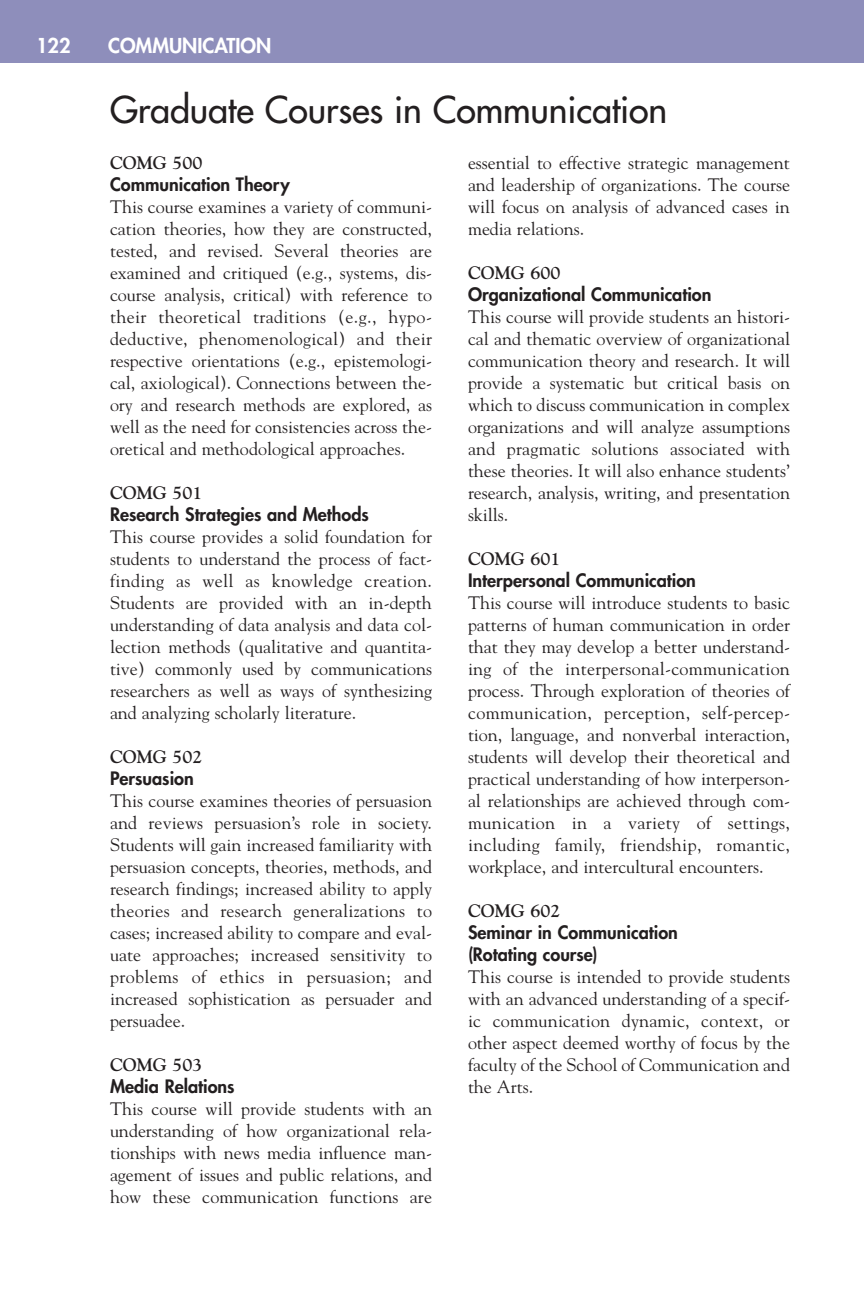
<style>
.page{position:relative;width:864px;height:1296px;background:#fff}
.page>*{position:absolute;margin:0;border:0;box-sizing:border-box;transform-origin:0 0}
.t1{font:36px "Futura";letter-spacing:-.005em;color:#231f20}
.t2{font:800 20px "Futura";color:#fff}
.t3{font:18px/22px "Goudy";color:#231f20;text-align:justify}
.t4{font:800 18px/22px "Futura";color:#231f20}
.t5{font:700 18px "Goudy";color:#231f20}
</style>
<div class="page">
<div style="left:0;top:0;width:864px;height:63px;background:#8e8ebb"></div>
<p class="t2" style="left:36px;top:36px;width:36px">122</p>
<p class="t2" style="left:108px;top:36px;width:165px">COMMUNICATION</p>
<h1 class="t1" style="left:110px;top:92px;width:559px">Graduate Courses in Communication</h1>
<p class="t5" style="left:110px;top:156px;width:94px">COMG 500</p>
<p class="t4" style="left:110px;top:175px;width:181px">Communication Theory</p>
<p class="t3" style="left:110px;top:198px;width:324px">This course examines a variety of communi&shy;cation theories, how they are constructed, tested, and revised. Several theories are examined and critiqued (e.g., systems, dis&shy;course analysis, critical) with reference to their theoretical traditions (e.g., hypo&shy;deductive, phenomenological) and their respective orientations (e.g., epistemologi&shy;cal, axiological). Connections between the&shy;ory and research methods are explored, as well as the need for consistencies across the&shy;oretical and methodological approaches.</p>
<p class="t5" style="left:110px;top:486px;width:94px">COMG 501</p>
<p class="t4" style="left:110px;top:505px;width:261px">Research Strategies and Methods</p>
<p class="t3" style="left:110px;top:528px;width:324px">This course provides a solid foundation for students to understand the process of fact&shy;finding as well as knowledge creation.<br>Students are provided with an in-depth understanding of data analysis and data col&shy;lection methods (qualitative and quantita&shy;tive) commonly used by communications researchers as well as ways of synthesizing and analyzing scholarly literature.</p>
<p class="t5" style="left:110px;top:750px;width:94px">COMG 502</p>
<p class="t4" style="left:110px;top:769px;width:85px">Persuasion</p>
<p class="t3" style="left:110px;top:792px;width:324px">This course examines theories of persuasion and reviews persuasion’s role in society.<br>Students will gain increased familiarity with persuasion concepts, theories, methods, and research findings; increased ability to apply theories and research generalizations to cases; increased ability to compare and eval&shy;uate approaches; increased sensitivity to problems of ethics in persuasion; and increased sophistication as persuader and persuadee.</p>
<p class="t5" style="left:110px;top:1058px;width:94px">COMG 503</p>
<p class="t4" style="left:110px;top:1077px;width:126px">Media Relations</p>
<p class="t3" style="left:110px;top:1100px;width:324px">This course will provide students with an understanding of how organizational rela&shy;tionships with news media influence man&shy;agement of issues and public relations, and how these communication functions are</p>
<p class="t3" style="left:468px;top:154px;width:324px">essential to effective strategic management and leadership of organizations. The course will focus on analysis of advanced cases in media relations.</p>
<p class="t5" style="left:468px;top:266px;width:94px">COMG 600</p>
<p class="t4" style="left:468px;top:285px;width:245px">Organizational Communication</p>
<p class="t3" style="left:468px;top:308px;width:324px">This course will provide students an histori&shy;cal and thematic overview of organizational communication theory and research. It will provide a systematic but critical basis on which to discuss communication in complex organizations and will analyze assumptions and pragmatic solutions associated with these theories. It will also enhance students’ research, analysis, writing, and presentation skills.</p>
<p class="t5" style="left:468px;top:552px;width:94px">COMG 601</p>
<p class="t4" style="left:468px;top:571px;width:230px">Interpersonal Communication</p>
<p class="t3" style="left:468px;top:594px;width:324px">This course will introduce students to basic patterns of human communication in order that they may develop a better understand&shy;ing of the interpersonal-communication process. Through exploration of theories of communication, perception, self-percep&shy;tion, language, and nonverbal interaction, students will develop their theoretical and practical understanding of how interperson&shy;al relationships are achieved through com&shy;munication in a variety of settings, including family, friendship, romantic, workplace, and intercultural encounters.</p>
<p class="t5" style="left:468px;top:904px;width:94px">COMG 602</p>
<p class="t4" style="left:468px;top:923px;width:211px">Seminar in Communication (Rotating course)</p>
<p class="t3" style="left:468px;top:968px;width:324px">This course is intended to provide students with an advanced understanding of a specif&shy;ic communication dynamic, context, or other aspect deemed worthy of focus by the faculty of the School of Communication and the Arts.</p>
</div>
